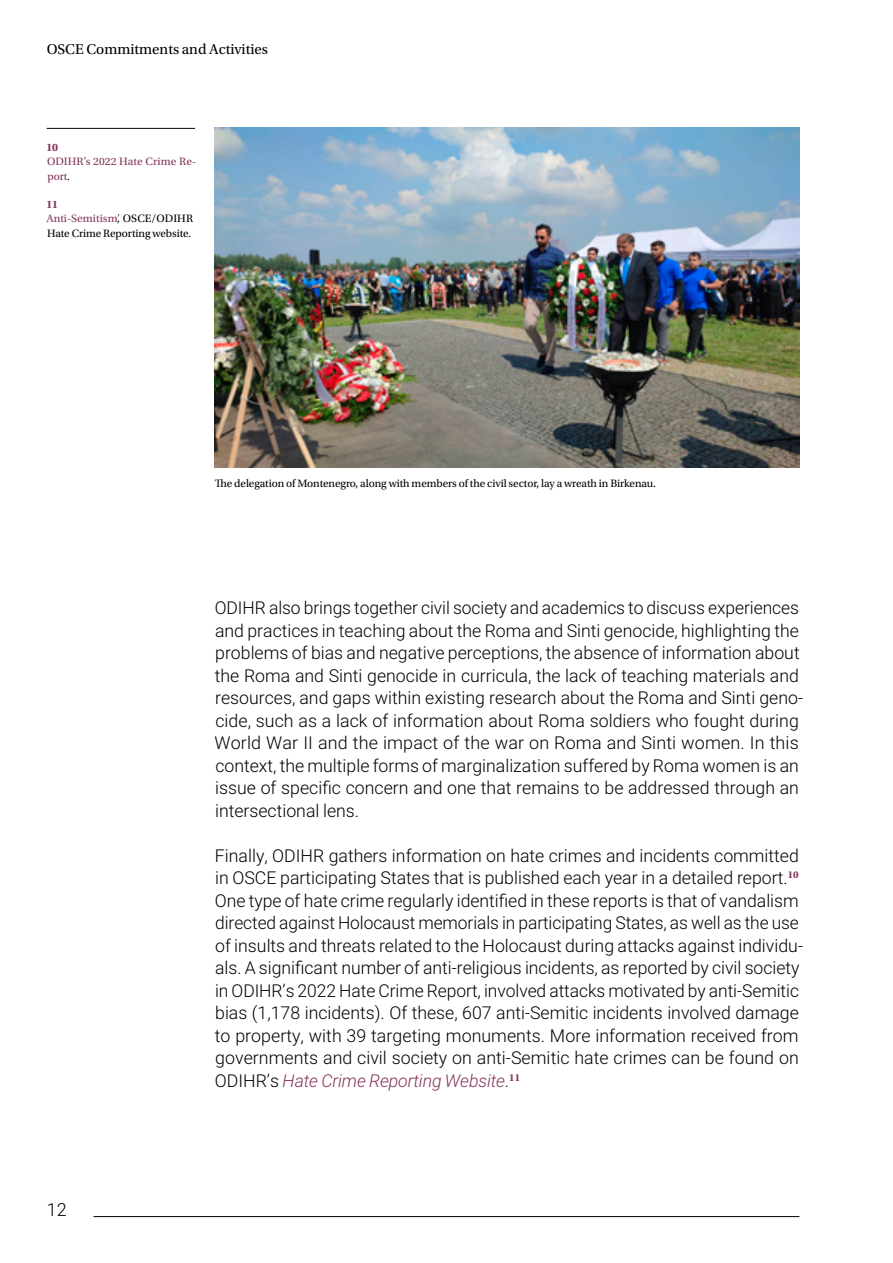
<style>
.page{position:relative;width:893px;height:1263px;background:#fff}
.page>*{position:absolute;margin:0;border:0;box-sizing:border-box;transform-origin:0 0}
.t1{font:300 18px "Roboto";color:#000}
.t2{font:300 17.7px/22.5px "Roboto";color:#000}
.t3{font:15px "Utopia Std";color:#000}
.t4{font:11.25px/14.2px "Utopia Std";letter-spacing:-.005em;color:#000}
.t5{font:11.25px/14.2px "Utopia Std";letter-spacing:.005em;color:#83345a}
.t6{font:700 11.25px "Utopia Std";color:#83345a}
.s1{color:#000}
.s2{font-weight:700;color:#83345a}
.s3{color:#83345a}
.s4{font-style:italic;color:#83345a}
</style>
<div class="page">
<hr style="left:94px;top:1216px;width:705px;height:1px;background:#000">
<hr style="left:47px;top:128px;width:148px;height:1px;background:#000">
<img style="left:215px;top:128px;width:584px;height:340px">
<p class="t3" style="left:47px;top:41px;width:223px">OSCE Commitments and Activities</p>
<p class="t6" style="left:46px;top:141px;width:13px">10</p>
<p class="t5" style="left:47px;top:155px;width:151px">ODIHR’s 2022 Hate Crime Re&shy;port<span class="s1">.</span></p>
<p class="t4" style="left:46px;top:198px;width:148px"><span class="s2">11<br></span><span class="s3">Anti-Semitism’</span>, OSCE/ODIHR<br>Hate Crime Reporting website.</p>
<p class="t1" style="left:47px;top:1197px;width:21px">12</p>
<p class="t4" style="left:215px;top:477px;width:443px">The delegation of Montenegro, along with members of the civil sector, lay a wreath in Birkenau.</p>
<p class="t2" style="left:215px;top:596px;width:590px">ODIHR also brings together civil society and academics to discuss experiences and practices in teaching about the Roma and Sinti genocide, highlighting the problems of bias and negative perceptions, the absence of information about the Roma and Sinti genocide in curricula, the lack of teaching materials and resources, and gaps within existing research about the Roma and Sinti geno&shy;cide, such as a lack of information about Roma soldiers who fought during World War II and the impact of the war on Roma and Sinti women. In this context, the multiple forms of marginalization suffered by Roma women is an issue of specific concern and one that remains to be addressed through an intersectional lens.</p>
<p class="t2" style="left:215px;top:843px;width:590px">Finally, ODIHR gathers information on hate crimes and incidents committed in OSCE participating States that is published each year in a detailed report.<sup>10<br></sup>One type of hate crime regularly identified in these reports is that of vandalism directed against Holocaust memorials in participating States, as well as the use of insults and threats related to the Holocaust during attacks against individu&shy;als. A significant number of anti-religious incidents, as reported by civil society in ODIHR’s 2022 Hate Crime Report, involved attacks motivated by anti-Semitic bias (1,178 incidents). Of these, 607 anti-Semitic incidents involved damage to property, with 39 targeting monuments. More information received from governments and civil society on anti-Semitic hate crimes can be found on ODIHR’s <span class="s4">Hate Crime Reporting Website</span>.<sup>11</sup></p>
</div>
